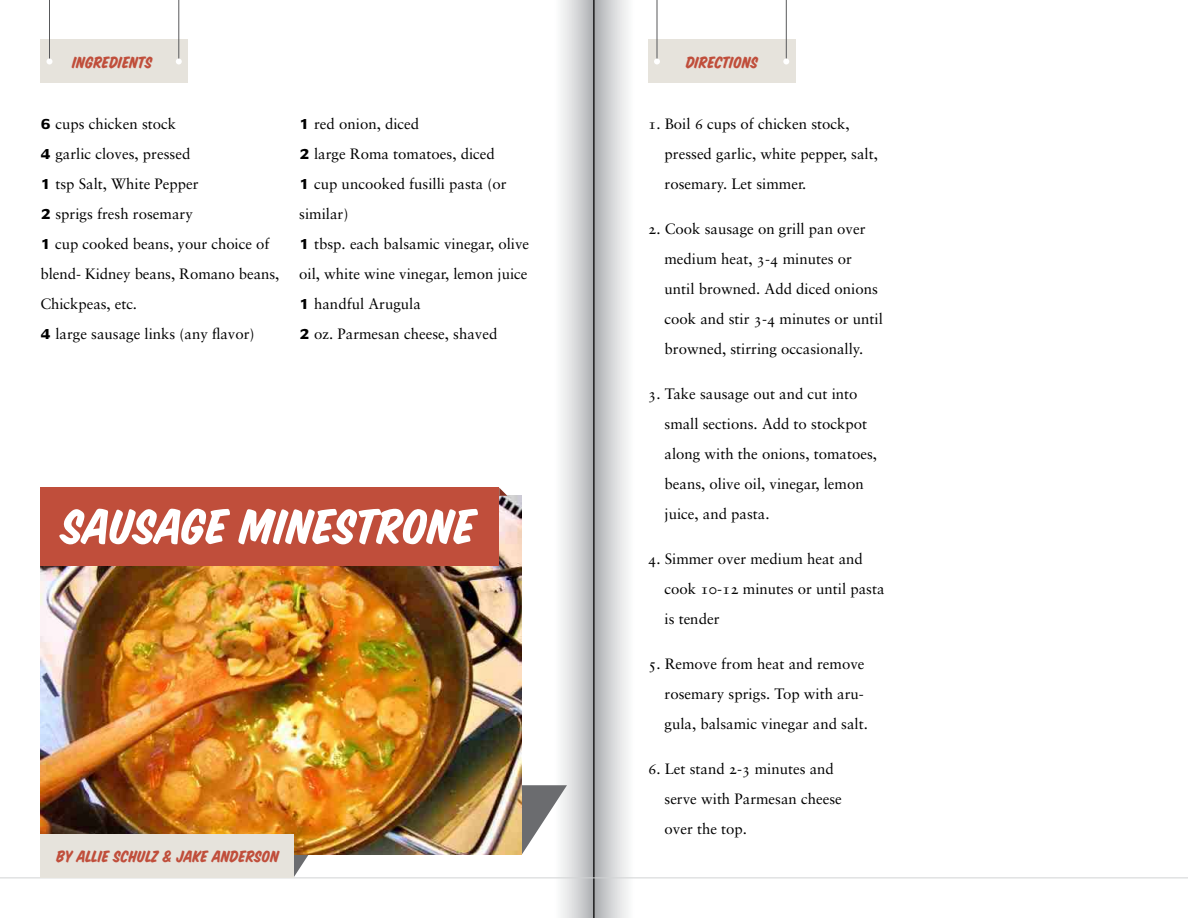
<style>
.page{position:relative;width:1188px;height:918px;background:#fff}
.page>*{position:absolute;margin:0;border:0;box-sizing:border-box;transform-origin:0 0}
.t1{font:54px "Sign Painter House Slant";letter-spacing:.01em;color:#fff}
.t2{font:18px "Sign Painter House Slant";letter-spacing:.01em;color:#c04e3b}
.t3{font:15px/30px "Sabon Roman Os F";color:#000}
.s1{font-family:"Doric";font-weight:700;font-size:12.75px}
</style>
<div class="page">
<div style="left:554px;top:0;width:40px;height:918px;background:linear-gradient(to right,#fff,#b1b3b6)"></div>
<div style="left:594px;top:0;width:40px;height:918px;background:linear-gradient(to right,#adafb2,#fff)"></div>
<hr style="left:594px;top:0;width:1px;height:918px;background:#000">
<hr style="left:0;top:878px;width:1188px;height:1px;background:#d1d3d4">
<div style="left:40px;top:40px;width:148px;height:43px;background:#e6e3dc"></div>
<svg style="left:46px;top:58px;width:6px;height:6px"></svg>
<svg style="left:176px;top:58px;width:6px;height:6px"></svg>
<hr style="left:49px;top:0;width:1px;height:58px;background:#58595b">
<hr style="left:179px;top:0;width:1px;height:58px;background:#58595b">
<div style="left:648px;top:40px;width:147px;height:43px;background:#e6e3dc"></div>
<svg style="left:654px;top:58px;width:6px;height:6px"></svg>
<svg style="left:783px;top:58px;width:6px;height:6px"></svg>
<hr style="left:657px;top:0;width:1px;height:58px;background:#58595b">
<hr style="left:786px;top:0;width:1px;height:58px;background:#58595b">
<svg style="left:294px;top:785px;width:273px;height:93px"></svg>
<img style="left:40px;top:496px;width:482px;height:358px">
<div style="left:40px;top:834px;width:254px;height:44px;background:#e6e3dc"></div>
<div style="left:40px;top:488px;width:459px;height:78px;background:#c04e3b"></div>
<svg style="left:499px;top:488px;width:8px;height:8px"></svg>
<p class="t2" style="left:73px;top:54px;width:66px">ING REDIENTS</p>
<p class="t2" style="left:686px;top:54px;width:57px">DIRECTIONS</p>
<p class="t3" style="left:40px;top:109px;width:240px"><span class="s1">6</span> cups chicken stock<br><span class="s1">4</span> garlic cloves, pressed<br><span class="s1">1</span> tsp Salt, White Pepper<br><span class="s1">2</span> sprigs fresh rosemary<br><span class="s1">1</span> cup cooked beans, your choice of blend- Kidney beans, Romano beans,<br>Chickpeas, etc.<br><span class="s1">4</span> large sausage links (any flavor)</p>
<p class="t3" style="left:299px;top:109px;width:231px"><span class="s1">1</span> red onion, diced<br><span class="s1">2</span> large Roma tomatoes, diced<br><span class="s1">1</span> cup uncooked fusilli pasta (or similar)<br><span class="s1">1</span> tbsp. each balsamic vinegar, olive oil, white wine vinegar, lemon juice<br><span class="s1">1</span> handful Arugula<br><span class="s1">2</span> oz. Parmesan cheese, shaved</p>
<h1 class="t1" style="left:62px;top:503px;width:415px">SAUSAG E MINESTRONE</h1>
<p class="t2" style="left:57px;top:848px;width:208px">BY ALL IE SCHULZ &amp; JAKE ANDERSON</p>
<p class="t3" style="left:664px;top:109px;width:215px;text-indent:-16px">1. Boil 6 cups of chicken stock, pressed garlic, white pepper, salt, rosemary. Let simmer.</p>
<p class="t3" style="left:664px;top:214px;width:220px;text-indent:-16px">2. Cook sausage on grill pan over medium heat, 3-4 minutes or until browned. Add diced onions cook and stir 3-4 minutes or until browned, stirring occasionally.</p>
<p class="t3" style="left:664px;top:379px;width:214px;text-indent:-16px">3. Take sausage out and cut into small sections. Add to stockpot along with the onions, tomatoes, beans, olive oil, vinegar, lemon juice, and pasta.</p>
<p class="t3" style="left:664px;top:544px;width:222px;text-indent:-16px">4. Simmer over medium heat and cook 10-12 minutes or until pasta is tender</p>
<p class="t3" style="left:664px;top:649px;width:205px;text-indent:-16px">5. Remove from heat and remove rosemary sprigs. Top with aru&shy;gula, balsamic vinegar and salt.</p>
<p class="t3" style="left:664px;top:754px;width:179px;text-indent:-16px">6. Let stand 2-3 minutes and serve with Parmesan cheese over the top.</p>
</div>
